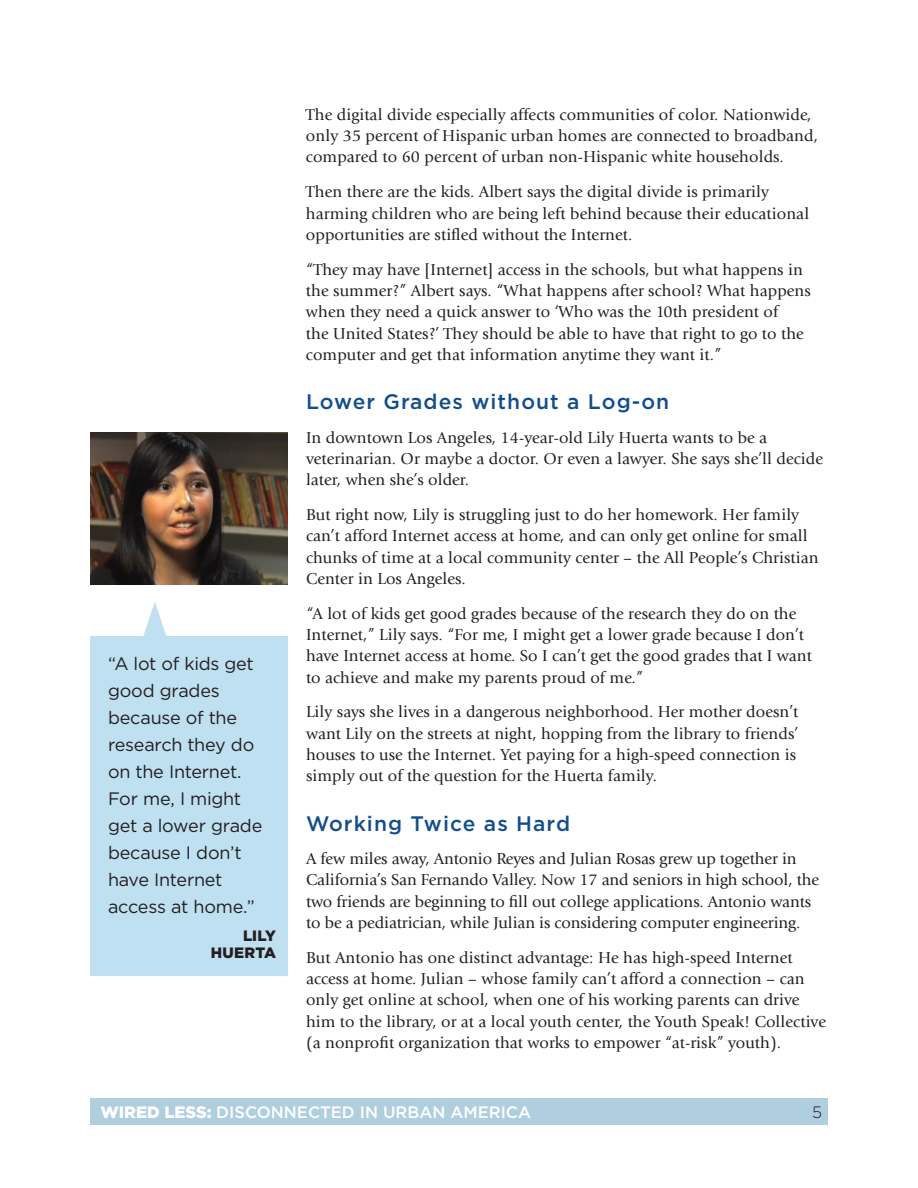
<style>
.page{position:relative;width:918px;height:1188px;background:#fff}
.page>*{position:absolute;margin:0;border:0;box-sizing:border-box;transform-origin:0 0}
.t1{font:500 21px "Gotham";letter-spacing:.05em;color:#134e8c}
.t2{font:18px/27px "Gotham";letter-spacing:-.01em;color:#231f20}
.t3{font:16.5px/21.3px "Giovanni Std";letter-spacing:.005em;color:#231f20}
.t4{font:500 16.5px "Gotham";color:#fff}
.t5{font:300 16.5px "Gotham";color:#231f20}
.t6{font:900 15px/16.5px "Gotham";letter-spacing:.01em;color:#231f20;text-align:right}
.s1{font-weight:900}
</style>
<div class="page">
<div style="left:90px;top:1098px;width:738px;height:27px;background:#afcede"></div>
<img style="left:90px;top:433px;width:198px;height:151px">
<div style="left:90px;top:637px;width:198px;height:339px;background:#bee0f1"></div>
<svg style="left:143px;top:602px;width:24px;height:35px"></svg>
<p class="t2" style="left:108px;top:650px;width:156px">“A lot of kids get good grades because of the research they do on the I nternet.<br>For me, I might get a lower grade because I don’t have I nternet access at home.”</p>
<p class="t6" style="left:211px;top:927px;width:67px">LILY<br>HUERTA</p>
<p class="t3" style="left:306px;top:104px;width:514px">The digital divide especially affects communities of color. Nationwide, only 35 percent of Hispanic urban homes are connected to broadband, compared to 60 percent of urban non-Hispanic white households.</p>
<p class="t3" style="left:306px;top:181px;width:505px">Then there are the kids. Albert says the digital divide is primarily harming children who are being left behind because their educational opportunities are stifled without the Internet.</p>
<p class="t3" style="left:306px;top:259px;width:506px">“They may have [Internet] access in the schools, but what happens in the summer?” Albert says. “What happens after school? What happens when they need a quick answer to ‘Who was the 10th president of<br>the United States?’ They should be able to have that right to go to the computer and get that information anytime they want it.”</p>
<p class="t1" style="left:306px;top:390px;width:365px">Lower Grades without a Log-on</p>
<p class="t3" style="left:306px;top:427px;width:519px">In downtown Los Angeles, 14-year-old Lily Huerta wants to be a veterinarian. Or maybe a doctor. Or even a lawyer. She says she’ll decide later, when she’s older.</p>
<p class="t3" style="left:306px;top:504px;width:514px">But right now, Lily is struggling just to do her homework. Her family can’t afford Internet access at home, and can only get online for small chunks of time at a local community center – the All People’s Christian Center in Los Angeles.</p>
<p class="t3" style="left:306px;top:603px;width:508px">“A lot of kids get good grades because of the research they do on the Internet,” Lily says. “For me, I might get a lower grade because I don’t have Internet access at home. So I can’t get the good grades that I want to achieve and make my parents proud of me.”</p>
<p class="t3" style="left:306px;top:702px;width:494px">Lily says she lives in a dangerous neighborhood. Her mother doesn’t want Lily on the streets at night, hopping from the library to friends’ houses to use the Internet. Yet paying for a high-speed connection is simply out of the question for the Huerta family.</p>
<p class="t1" style="left:306px;top:812px;width:266px">Working Twice as Hard</p>
<p class="t3" style="left:306px;top:848px;width:515px">A few miles away, Antonio Reyes and Julian Rosas grew up together in California’s San Fernando Valley. Now 17 and seniors in high school, the two friends are beginning to fill out college applications. Antonio wants to be a pediatrician, while Julian is considering computer engineering.</p>
<p class="t3" style="left:306px;top:947px;width:522px">But Antonio has one distinct advantage: He has high-speed Internet access at home. Julian – whose family can’t afford a connection – can only get online at school, when one of his working parents can drive him to the library, or at a local youth center, the Youth Speak! Collective (a nonprofit organization that works to empower “at-risk” youth).</p>
<p class="t4" style="left:100px;top:1103px;width:432px"><span class="s1">WIRED LESS:</span> disconnected in urban america</p>
<p class="t5" style="left:812px;top:1103px;width:11px">5</p>
</div>
